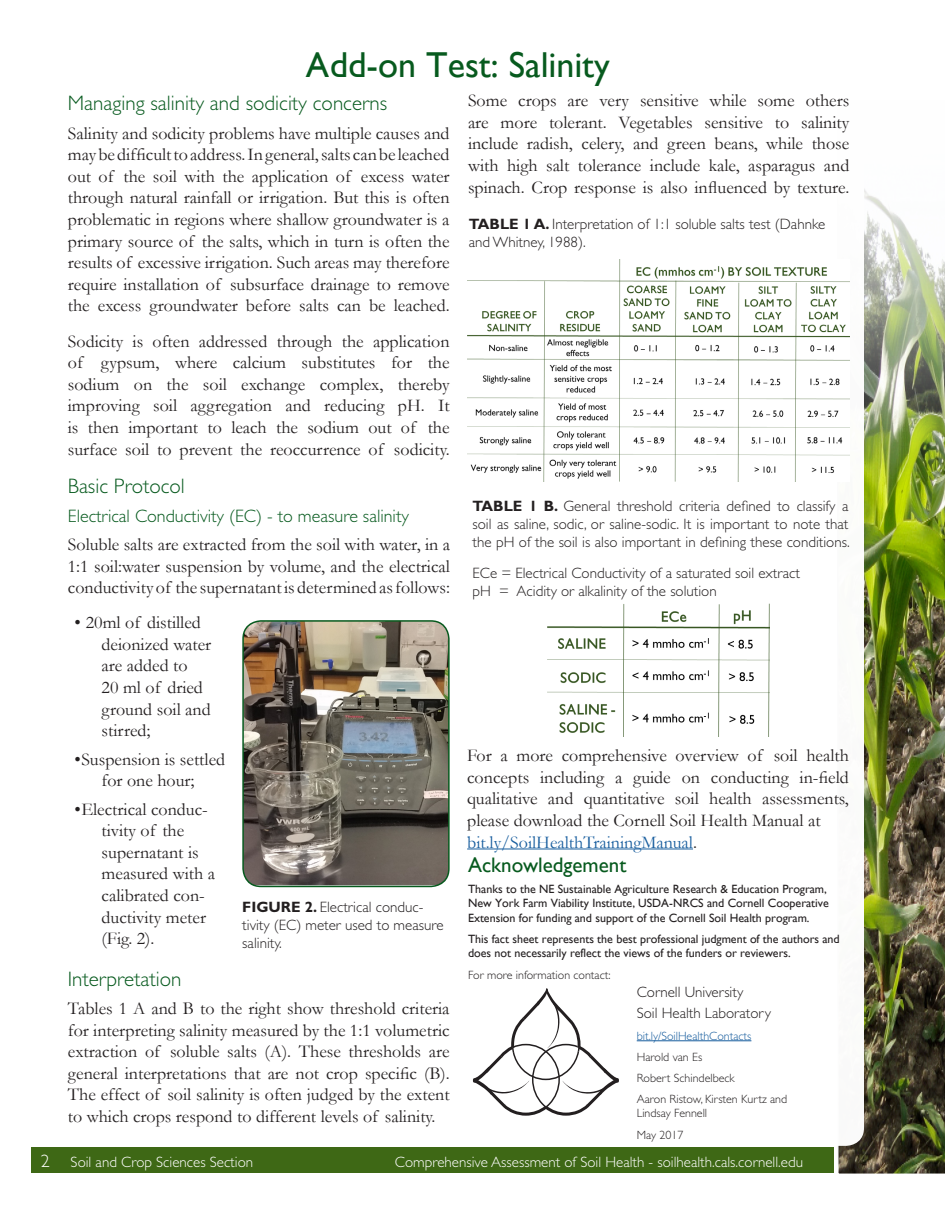
<style>
.page{position:relative;width:945px;height:1215px;background:#fff}
.page>*{position:absolute;margin:0;border:0;box-sizing:border-box;transform-origin:0 0}
.Body_Text_part_2{font:36px "Gill Sans";color:#075a1e}
.sub_subhead{font:300 21px "Gill Sans";color:#075a1e}
.t1{font:21px "Gill Sans";color:#075a1e}
.Body_Text_part_2-2{font:18px/21.6px "Garamond";color:#231f20;text-align:justify}
.body_indent_bullets{font:18px/21.6px "Garamond";color:#231f20;text-align:justify}
.Sub_sub_subhead_copy{font:300 18px "Gill Sans";color:#075a1e}
.body_indent_bullets-2{font:18px "Garamond";color:#175d9e}
.t2{font:300 18px "Gill Sans";color:#fff}
.subhead{font:300 15px/18px "Gill Sans";color:#231f20}
.t3{font:300 15px "Gill Sans";color:#fff}
.t4{font:12px/14.4px "Gill Sans";color:#231f20}
.subhead-2{font:300 12px "Gill Sans";color:#231f20}
.subhead-3{font:300 12px "Gill Sans";color:#175d9e}
.s1{font-weight:700}
.s2{color:#231f20}
</style>
<div class="page">
<img style="left:838px;top:189px;width:107px;height:985px">
<div style="left:621px;top:94px;width:243px;height:1052px;background:#fff;border-radius:18px"></div>
<svg style="left:472px;top:988px;width:147px;height:128px"></svg>
<hr style="left:637px;top:1040px;width:114px;height:1px;background:#175d9e">
<div style="left:31px;top:1148px;width:802px;height:25px;background:#3e6815"></div>
<hr style="left:467px;top:849px;width:226px;height:1px;background:#175d9e">
<img style="left:467px;top:260px;width:383px;height:222px">
<img style="left:243px;top:621px;width:206px;height:264px">
<div style="left:242px;top:620px;width:208px;height:267px;border:2px solid #075a1e;border-radius:18px"></div>
<img style="left:547px;top:603px;width:223px;height:134px">
<p class="Body_Text_part_2" style="left:306px;top:44px;width:306px">Add-on Test: Salinity</p>
<p class="sub_subhead" style="left:68px;top:91px;width:321px">Managing salinity and sodicity concerns</p>
<p class="Body_Text_part_2-2" style="left:68px;top:122px;width:383px">Salinity and sodicity problems have multiple causes and may be difficult to address. In general, salts can be leached out of the soil with the application of excess water through natural rainfall or irrigation. But this is often problematic in regions where shallow groundwater is a primary source of the salts, which in turn is often the results of excessive irrigation. Such areas may therefore require installation of subsurface drainage to remove the excess groundwater before salts can be leached.</p>
<p class="Body_Text_part_2-2" style="left:68px;top:330px;width:383px">Sodicity is often addressed through the application of gypsum, where calcium substitutes for the sodium on the soil exchange complex, thereby improving soil aggregation and reducing pH. It is then important to leach the sodium out of the surface soil to prevent the reoccurrence of sodicity.</p>
<p class="sub_subhead" style="left:68px;top:474px;width:118px">Basic Protocol</p>
<p class="Sub_sub_subhead_copy" style="left:68px;top:505px;width:343px">Electrical Conductivity (EC) - to measure salinity</p>
<p class="Body_Text_part_2-2" style="left:68px;top:533px;width:384px">Soluble salts are extracted from the soil with water, in a 1:1 soil:water suspension by volume, and the electrical conductivity of the supernatant is determined as follows:</p>
<p class="Body_Text_part_2-2" style="left:102px;top:611px;width:111px;text-align:left;text-indent:-27px">• 20ml of distilled deionized water are added to<br>20 ml of dried ground soil and stirred;</p>
<p class="Body_Text_part_2-2" style="left:75px;top:748px;width:152px;text-align:center">•Suspension is settled for one hour;</p>
<p class="Body_Text_part_2-2" style="left:102px;top:798px;width:115px;text-align:left;text-indent:-27px">•Electrical conduc&shy;tivity of the supernatant is measured with a calibrated con&shy;ductivity meter (Fig. 2).</p>
<p class="subhead" style="left:242px;top:898px;width:203px"><span class="s1">FIGURE 2.</span> Electrical conduc&shy;tivity (EC) meter used to measure salinity.</p>
<p class="sub_subhead" style="left:68px;top:967px;width:115px">Interpretation</p>
<p class="Body_Text_part_2-2" style="left:68px;top:997px;width:383px">Tables 1 A and B to the right show threshold criteria for interpreting salinity measured by the 1:1 volumetric extraction of soluble salts (A). These thresholds are general interpretations that are not crop specific (B).<br>The effect of soil salinity is often judged by the extent to which crops respond to different levels of salinity.</p>
<p class="Body_Text_part_2-2" style="left:468px;top:89px;width:383px">Some crops are very sensitive while some others are more tolerant. Vegetables sensitive to salinity include radish, celery, and green beans, while those with high salt tolerance include kale, asparagus and spinach. Crop response is also influenced by texture.</p>
<p class="subhead" style="left:469px;top:215px;width:358px"><span class="s1">TABLE 1 A.</span> Interpretation of 1:1 soluble salts test (Dahnke and Whitney, 1988).</p>
<p class="subhead" style="left:472px;top:497px;width:379px;text-align:justify"><span class="s1">TABLE 1 B.</span> General threshold criteria defined to classify a soil as saline, sodic, or saline-sodic. It is important to note that the pH of the soil is also important in defining these conditions.</p>
<p class="subhead" style="left:472px;top:565px;width:329px">ECe = Electrical Conductivity of a saturated soil extract</p>
<p class="subhead" style="left:472px;top:583px;width:246px">pH = Acidity or alkalinity of the solution</p>
<p class="body_indent_bullets" style="left:467px;top:744px;width:383px">For a more comprehensive overview of soil health concepts including a guide on conducting in-field qualitative and quantitative soil health assessments, please download the Cornell Soil Health Manual at</p>
<p class="body_indent_bullets-2" style="left:467px;top:830px;width:231px">bit.ly/SoilHealthTrainingManual<span class="s2">.</span></p>
<p class="t1" style="left:468px;top:853px;width:160px">Acknowledgement</p>
<p class="t4" style="left:468px;top:882px;width:362px">Thanks to the NE Sustainable Agriculture Research &amp; Education Program,<br>New York Farm Viability Institute, USDA-NRCS and Cornell Cooperative<br>Extension for funding and support of the Cornell Soil Health program.</p>
<p class="t4" style="left:468px;top:932px;width:373px">This fact sheet represents the best professional judgment of the authors and does not necessarily reflect the views of the funders or reviewers.</p>
<p class="subhead-2" style="left:468px;top:968px;width:144px">For more information contact:</p>
<p class="subhead" style="left:637px;top:983px;width:108px">Cornell University</p>
<p class="subhead" style="left:637px;top:1005px;width:136px">Soil Health Laboratory</p>
<p class="subhead-3" style="left:637px;top:1029px;width:116px">bit.ly/SoilHealthContacts</p>
<p class="subhead-2" style="left:637px;top:1050px;width:67px">Harold van Es</p>
<p class="subhead-2" style="left:637px;top:1071px;width:99px">Robert Schindelbeck</p>
<p class="subhead-2" style="left:637px;top:1092px;width:152px">Aaron Ristow, Kirsten Kurtz and</p>
<p class="subhead-2" style="left:637px;top:1107px;width:72px">Lindsay Fennell</p>
<p class="subhead-2" style="left:637px;top:1128px;width:48px">May 2017</p>
<p class="t2" style="left:41px;top:1151px;width:10px">2</p>
<p class="t3" style="left:71px;top:1154px;width:184px">Soil and Crop Sciences Section</p>
<p class="t3" style="left:395px;top:1154px;width:410px">Comprehensive Assessment of Soil Health - soilhealth.cals.cornell.edu</p>
</div>
